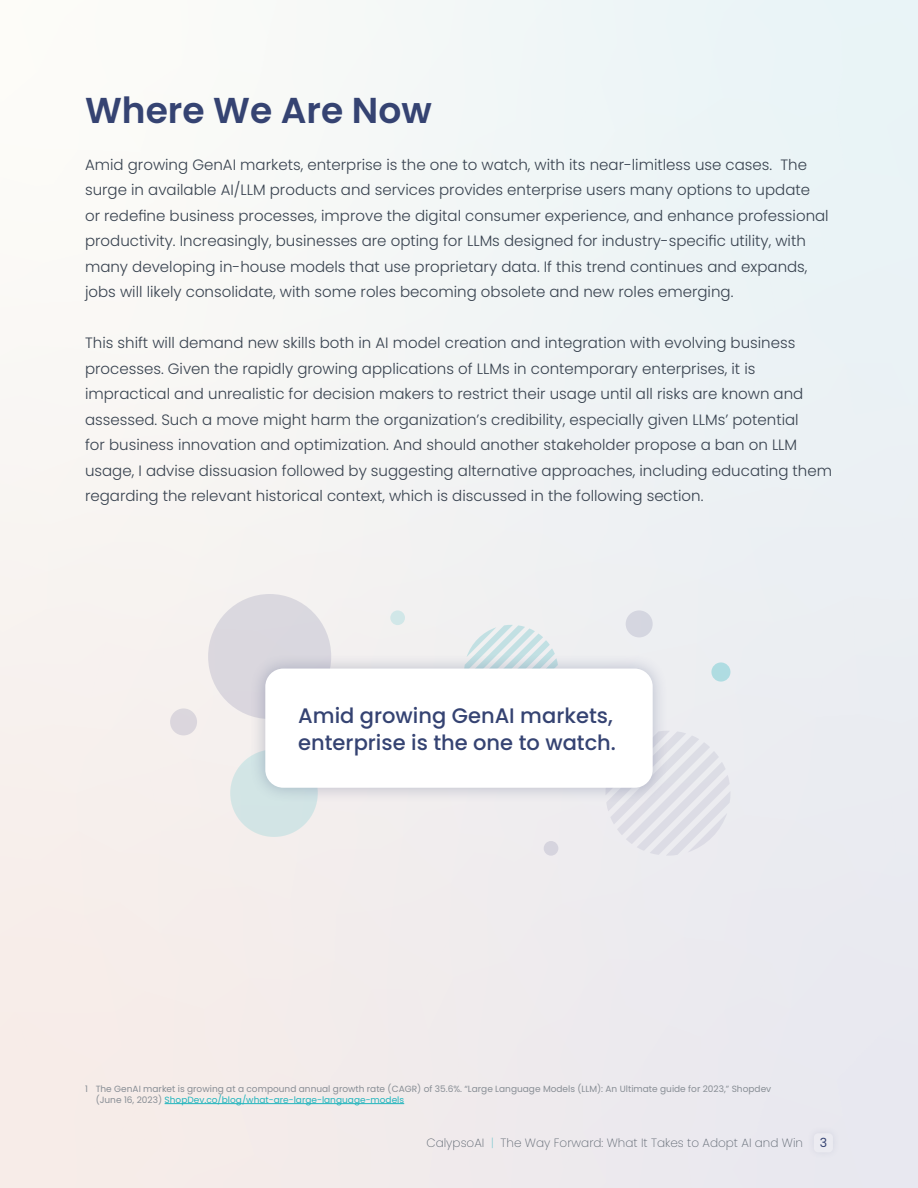
<style>
.page{position:relative;width:918px;height:1188px;background:#f1f1f2}
.page>*{position:absolute;margin:0;border:0;box-sizing:border-box;transform-origin:0 0}
.t1{font:600 36px "Poppins";color:#354372}
.t2{font:500 21px/27px "Poppins";color:#354372}
.t3{font:300 15px/25.5px "Poppins";color:#38424f}
.t4{font:12.6px "Poppins";color:#354372}
.t5{font:200 12px "Poppins";color:#606872}
.t6{font:9px/10.8px "Poppins";color:#888e95}
.s1{color:#20b4bd}
.s2{color:#6ec4cb}
</style>
<div class="page">
<div style="left:806px;top:1126px;width:35px;height:34px;background:#e6e6ee"></div>
<div style="left:814px;top:1133px;width:19px;height:19px;background:#ebebf1;border-radius:4px"></div>
<hr style="left:165px;top:1103px;width:239px;height:1px;background:#20b4bd">
<div style="left:230px;top:749px;width:88px;height:88px;background:#d2e4e5;border-radius:50%"></div>
<div style="left:170px;top:708px;width:27px;height:27px;background:#dbd6dd;border-radius:50%"></div>
<svg style="left:711px;top:662px;width:19px;height:20px"></svg>
<div style="left:208px;top:594px;width:123px;height:125px;background:#dad7df;border-radius:50%"></div>
<div style="left:626px;top:610px;width:27px;height:27px;background:#d5d6e0;border-radius:50%"></div>
<div style="left:390px;top:610px;width:15px;height:15px;background:#d1e7e8;border-radius:50%"></div>
<div style="left:544px;top:841px;width:14px;height:15px;background:#d6d4de;border-radius:50%"></div>
<svg style="left:606px;top:731px;width:124px;height:125px"></svg>
<svg style="left:468px;top:625px;width:87px;height:28px"></svg>
<div style="left:250px;top:653px;width:418px;height:151px;background:#354372;opacity:.3"></div>
<div style="left:265px;top:669px;width:388px;height:119px;background:#fff;border-radius:18px"></div>
<h1 class="t1" style="left:85px;top:89px;width:348px">Where We Are Now</h1>
<p class="t3" style="left:85px;top:152px;width:745px">Amid growing GenAI markets, enterprise is the one to watch, with its near-limitless use cases. The surge in available AI/LLM products and services provides enterprise users many options to update or redefine business processes, improve the digital consumer experience, and enhance professional productivity. Increasingly, businesses are opting for LLMs designed for industry-specific utility, with many developing in-house models that use proprietary data. If this trend continues and expands, jobs will likely consolidate, with some roles becoming obsolete and new roles emerging.</p>
<p class="t3" style="left:85px;top:330px;width:749px">This shift will demand new skills both in AI model creation and integration with evolving business processes. Given the rapidly growing applications of LLMs in contemporary enterprises, it is impractical and unrealistic for decision makers to restrict their usage until all risks are known and assessed. Such a move might harm the organization’s credibility, especially given LLMs’ potential<br>for business innovation and optimization. And should another stakeholder propose a ban on LLM usage, I advise dissuasion followed by suggesting alternative approaches, including educating them regarding the relevant historical context, which is discussed in the following section.</p>
<h2 class="t2" style="left:298px;top:702px;width:319px">Amid growing GenAI markets, enterprise is the one to watch.</h2>
<p class="t6" style="left:96px;top:1084px;width:677px;text-indent:-11px">1 The GenAI market is growing at a compound annual growth rate (CAGR) of 35.6%. “Large Language Models (LLM): An Ultimate guide for 2023,” Shopdev (June 16, 2023) <span class="s1">ShopDev.co/blog/what-are-large-language-models</span></p>
<p class="t5" style="left:426px;top:1136px;width:378px">CalypsoAI <span class="s2">|</span> The Way Forward: What It Takes to Adopt AI and Win</p>
<p class="t4" style="left:820px;top:1135px;width:9px">3</p>
</div>
